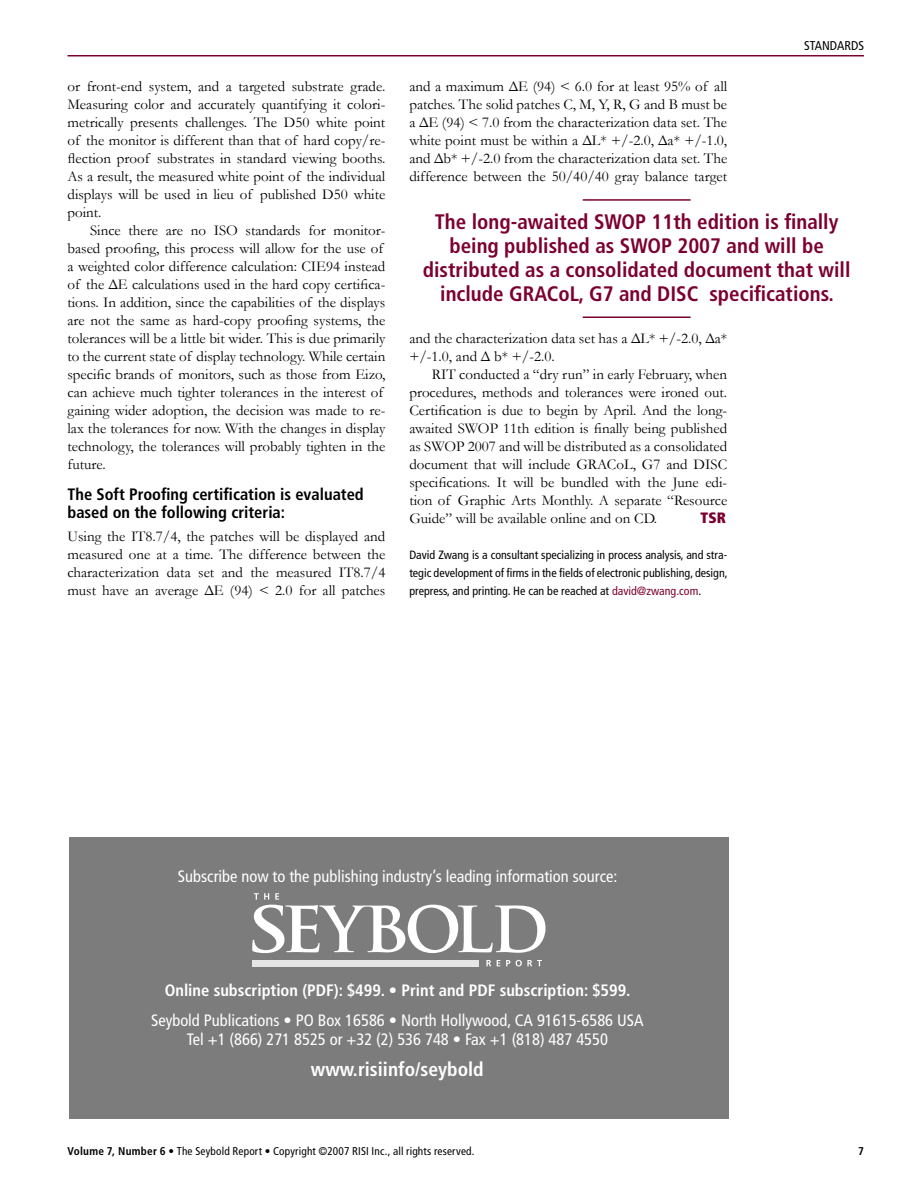
<style>
.page{position:relative;width:918px;height:1188px;background:#fff}
.page>*{position:absolute;margin:0;border:0;box-sizing:border-box;transform-origin:0 0}
._11_PullQuote{font:700 condensed 21px/24px "Frutiger";color:#7c002f;text-align:center}
.t1{font:700 condensed 19.5px "Frutiger";color:#fff}
.t2{font:condensed 16.5px "Frutiger";color:#fff}
._04_SectionHead{font:700 condensed 16.5px/18px "Frutiger";color:#000}
.t3{font:700 condensed 16.5px "Frutiger";color:#fff}
._07_Text{font:15px/18px "Garamond";color:#000;text-align:justify}
._08_Text1stPar{font:15px/18px "Garamond";color:#000;text-align:justify}
._07_Text-2{font:900 condensed 15px "Frutiger";color:#7c002f}
._19_topline-R{font:condensed 12.75px "Frutiger";color:#000}
._20_AuthorBlurb{font:condensed 12px/18px "Frutiger";color:#000;text-align:justify}
.t4{font:condensed 11.25px "Frutiger";letter-spacing:.015em;color:#000}
.t5{font:700 condensed 11.25px "Frutiger";color:#000}
.s1{color:#7c002f}
.s2{font-weight:700}
</style>
<div class="page">
<hr style="left:68px;top:55px;width:796px;height:1px;background:#7c002f">
<hr style="left:583px;top:199px;width:108px;height:2px;background:#7c002f">
<hr style="left:583px;top:317px;width:108px;height:1px;background:#7c002f">
<div style="left:69px;top:837px;width:660px;height:281px;background:#7c7c7c"></div>
<svg style="left:252px;top:893px;width:294px;height:60px"></svg>
<svg style="left:486px;top:960px;width:5px;height:6px"></svg>
<svg style="left:497px;top:960px;width:3px;height:6px"></svg>
<svg style="left:506px;top:960px;width:4px;height:6px"></svg>
<svg style="left:516px;top:960px;width:26px;height:6px"></svg>
<div style="left:252px;top:960px;width:226px;height:6px;background:#e6e6e6"></div>
<p class="_07_Text" style="left:68px;top:77px;width:319px">or front-end system, and a targeted substrate grade.<br>Measuring color and accurately quantifying it colori&shy;metrically presents challenges. The D50 white point of the monitor is different than that of hard copy/re&shy;flection proof substrates in standard viewing booths.<br>As a result, the measured white point of the individual displays will be used in lieu of published D50 white point.</p>
<p class="_07_Text" style="left:68px;top:221px;width:319px;text-align:left;text-indent:23px">Since there are no ISO standards for monitor&shy;based proofing, this process will allow for the use of a weighted color difference calculation: CIE94 instead of the ΔE calculations used in the hard copy certifica&shy;tions. In addition, since the capabilities of the displays are not the same as hard-copy proofing systems, the tolerances will be a little bit wider. This is due primarily to the current state of display technology. While certain specific brands of monitors, such as those from Eizo, can achieve much tighter tolerances in the interest of gaining wider adoption, the decision was made to re&shy;lax the tolerances for now. With the changes in display technology, the tolerances will probably tighten in the future.</p>
<p class="_04_SectionHead" style="left:68px;top:486px;width:298px">The Soft Proofing certification is evaluated based on the following criteria:</p>
<p class="_08_Text1stPar" style="left:68px;top:527px;width:319px">Using the IT8.7/4, the patches will be displayed and measured one at a time. The difference between the characterization data set and the measured IT8.7/4 must have an average ΔE (94) &lt; 2.0 for all patches</p>
<p class="_08_Text1stPar" style="left:409px;top:77px;width:319px">and a maximum ΔE (94) &lt; 6.0 for at least 95% of all patches. The solid patches C, M, Y, R, G and B must be a ΔE (94) &lt; 7.0 from the characterization data set. The white point must be within a ΔL* +/-2.0, Δa* +/-1.0, and Δb* +/-2.0 from the characterization data set. The difference between the 50/40/40 gray balance target</p>
<p class="_19_topline-R" style="left:804px;top:38px;width:61px">STANDARDS</p>
<p class="_11_PullQuote" style="left:423px;top:209px;width:429px">The long-awaited SWOP 11th edition is finally being published as SWOP 2007 and will be distributed as a consolidated document that will include GRACoL, G7 and DISC specifications.</p>
<p class="_08_Text1stPar" style="left:409px;top:329px;width:319px">and the characterization data set has a ΔL* +/-2.0, Δa* +/-1.0, and Δ b* +/-2.0.</p>
<p class="_07_Text" style="left:409px;top:365px;width:319px;text-indent:23px">RIT conducted a “dry run” in early February, when procedures, methods and tolerances were ironed out.<br>Certification is due to begin by April. And the long&shy;awaited SWOP 11th edition is finally being published as SWOP 2007 and will be distributed as a consolidated document that will include GRACoL, G7 and DISC specifications. It will be bundled with the June edi&shy;tion of Graphic Arts Monthly. A separate “Resource Guide” will be available online and on CD.</p>
<p class="_07_Text-2" style="left:701px;top:508px;width:27px">TSR</p>
<p class="_20_AuthorBlurb" style="left:409px;top:546px;width:320px">David Zwang is a consultant specializing in process analysis, and stra&shy;tegic development of firms in the fields of electronic publishing, design, prepress, and printing. He can be reached at <span class="s1">david@zwang.com</span>.</p>
<p class="t2" style="left:178px;top:867px;width:441px">Subscribe now to the publishing industry’s leading information source:</p>
<p class="t3" style="left:165px;top:981px;width:467px">Online subscription (PDF): $499. • Print and PDF subscription: $599.</p>
<p class="t2" style="left:151px;top:1010px;width:494px">Seybold Publications • PO Box 16586 • North Hollywood, CA 91615-6586 USA</p>
<p class="t2" style="left:187px;top:1030px;width:423px">Tel +1 (866) 271 8525 or +32 (2) 536 748 • Fax +1 (818) 487 4550</p>
<p class="t1" style="left:311px;top:1057px;width:174px">www.risiinfo/seybold</p>
<p class="t4" style="left:68px;top:1145px;width:409px"><span class="s2">Volume 7, Number 6</span> • The Seybold Report • Copyright ©2007 RISI Inc., all rights reserved.</p>
<p class="t5" style="left:858px;top:1145px;width:7px">7</p>
</div>
